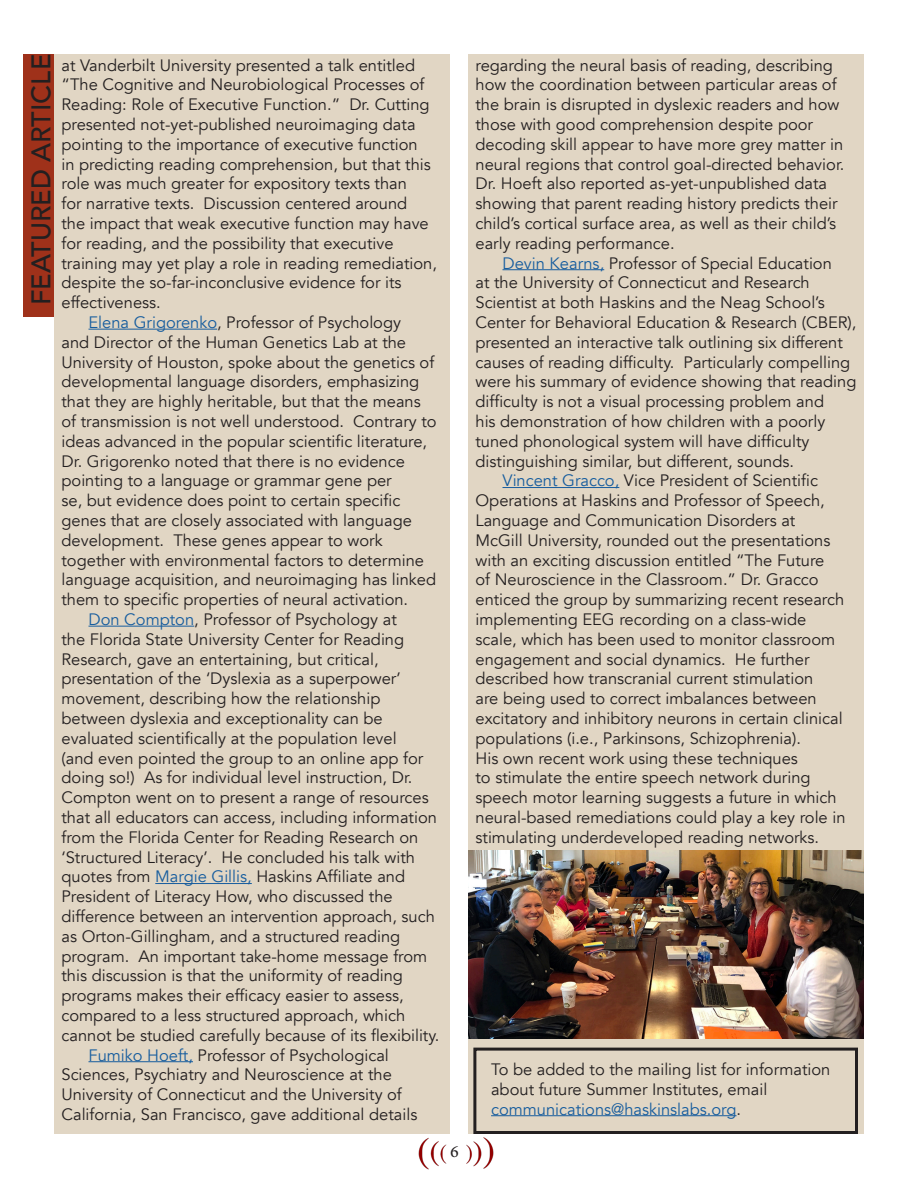
<style>
.page{position:relative;width:918px;height:1188px;background:#fff}
.page>*{position:absolute;margin:0;border:0;box-sizing:border-box;transform-origin:0 0}
.t1{font:500 27px "Avenir";color:#231f20}
.t2{font:18px "Minion Pro";color:#231f20}
.t3{font:16.5px/19.8px "Avenir";color:#231f20}
.t4{font:16.5px "Avenir";color:#175d9e}
.s1{color:#175d9e}
.s2{color:#231f20}
</style>
<div class="page">
<img style="left:418px;top:1137px;width:76px;height:33px">
<div style="left:23px;top:54px;width:31px;height:263px;background:#9f311a"></div>
<div style="left:54px;top:54px;width:396px;height:1080px;background:#e1d6c4"></div>
<hr style="left:88px;top:329px;width:129px;height:1px;background:#175d9e">
<hr style="left:88px;top:626px;width:106px;height:1px;background:#175d9e">
<hr style="left:155px;top:883px;width:97px;height:1px;background:#175d9e">
<hr style="left:88px;top:1061px;width:105px;height:1px;background:#175d9e">
<div style="left:468px;top:54px;width:396px;height:1080px;background:#e1d6c4"></div>
<hr style="left:502px;top:269px;width:102px;height:1px;background:#175d9e">
<hr style="left:502px;top:487px;width:117px;height:1px;background:#175d9e">
<img style="left:468px;top:850px;width:396px;height:189px">
<div style="left:473px;top:1048px;width:385px;height:86px;border:3px solid #231f20"></div>
<hr style="left:491px;top:1115px;width:246px;height:1px;background:#175d9e">
<p class="t1" style="left:18px;top:305px;width:253px;rotate:-90deg">FEATURED ARTICLE</p>
<p class="t3" style="left:62px;top:55px;width:377px">at Vanderbilt University presented a talk entitled “The Cognitive and Neurobiological Processes of Reading: Role of Executive Function.” Dr. Cutting presented not-yet-published neuroimaging data pointing to the importance of executive function<br>in predicting reading comprehension, but that this role was much greater for expository texts than<br>for narrative texts. Discussion centered around<br>the impact that weak executive function may have for reading, and the possibility that executive training may yet play a role in reading remediation, despite the so-far-inconclusive evidence for its effectiveness.</p>
<p class="t3" style="left:62px;top:313px;width:377px;text-indent:27px"><span class="s1">Elena Grigorenko</span>, Professor of Psychology<br>and Director of the Human Genetics Lab at the University of Houston, spoke about the genetics of developmental language disorders, emphasizing that they are highly heritable, but that the means of transmission is not well understood. Contrary to ideas advanced in the popular scientific literature, Dr. Grigorenko noted that there is no evidence pointing to a language or grammar gene per<br>se, but evidence does point to certain specific genes that are closely associated with language development. These genes appear to work together with environmental factors to determine language acquisition, and neuroimaging has linked them to specific properties of neural activation.</p>
<p class="t3" style="left:62px;top:610px;width:379px;text-indent:27px"><span class="s1">Don Compton</span>, Professor of Psychology at<br>the Florida State University Center for Reading Research, gave an entertaining, but critical, presentation of the ‘Dyslexia as a superpower’ movement, describing how the relationship between dyslexia and exceptionality can be evaluated scientifically at the population level<br>(and even pointed the group to an online app for doing so!) As for individual level instruction, Dr.<br>Compton went on to present a range of resources that all educators can access, including information from the Florida Center for Reading Research on ‘Structured Literacy’. He concluded his talk with quotes from <span class="s1">Margie Gillis,</span> Haskins Affiliate and President of Literacy How, who discussed the difference between an intervention approach, such as Orton-Gillingham, and a structured reading program. An important take-home message from this discussion is that the uniformity of reading programs makes their efficacy easier to assess, compared to a less structured approach, which cannot be studied carefully because of its flexibility.</p>
<p class="t3" style="left:62px;top:1045px;width:357px;text-indent:27px"><span class="s1">Fumiko Hoeft,</span> Professor of Psychological Sciences, Psychiatry and Neuroscience at the University of Connecticut and the University of California, San Francisco, gave additional details</p>
<p class="t2" style="left:450px;top:1139px;width:10px">6</p>
<p class="t3" style="left:476px;top:55px;width:371px">regarding the neural basis of reading, describing how the coordination between particular areas of the brain is disrupted in dyslexic readers and how those with good comprehension despite poor decoding skill appear to have more grey matter in neural regions that control goal-directed behavior.<br>Dr. Hoeft also reported as-yet-unpublished data showing that parent reading history predicts their child’s cortical surface area, as well as their child’s early reading performance.</p>
<p class="t3" style="left:476px;top:253px;width:383px;text-indent:27px"><span class="s1">Devin Kearns,</span> Professor of Special Education<br>at the University of Connecticut and Research Scientist at both Haskins and the Neag School’s Center for Behavioral Education &amp; Research (CBER), presented an interactive talk outlining six different causes of reading difficulty. Particularly compelling were his summary of evidence showing that reading difficulty is not a visual processing problem and<br>his demonstration of how children with a poorly tuned phonological system will have difficulty distinguishing similar, but different, sounds.</p>
<p class="t3" style="left:476px;top:471px;width:372px;text-indent:27px"><span class="s1">Vincent Gracco,</span> Vice President of Scientific Operations at Haskins and Professor of Speech, Language and Communication Disorders at McGill University, rounded out the presentations with an exciting discussion entitled “The Future<br>of Neuroscience in the Classroom.” Dr. Gracco enticed the group by summarizing recent research implementing EEG recording on a class-wide scale, which has been used to monitor classroom engagement and social dynamics. He further described how transcranial current stimulation<br>are being used to correct imbalances between excitatory and inhibitory neurons in certain clinical populations (i.e., Parkinsons, Schizophrenia).<br>His own recent work using these techniques<br>to stimulate the entire speech network during speech motor learning suggests a future in which neural-based remediations could play a key role in stimulating underdeveloped reading networks.</p>
<p class="t3" style="left:491px;top:1060px;width:341px">To be added to the mailing list for information about future Summer Institutes, email</p>
<p class="t4" style="left:491px;top:1099px;width:252px">communications@haskinslabs.org<span class="s2">.</span></p>
</div>
